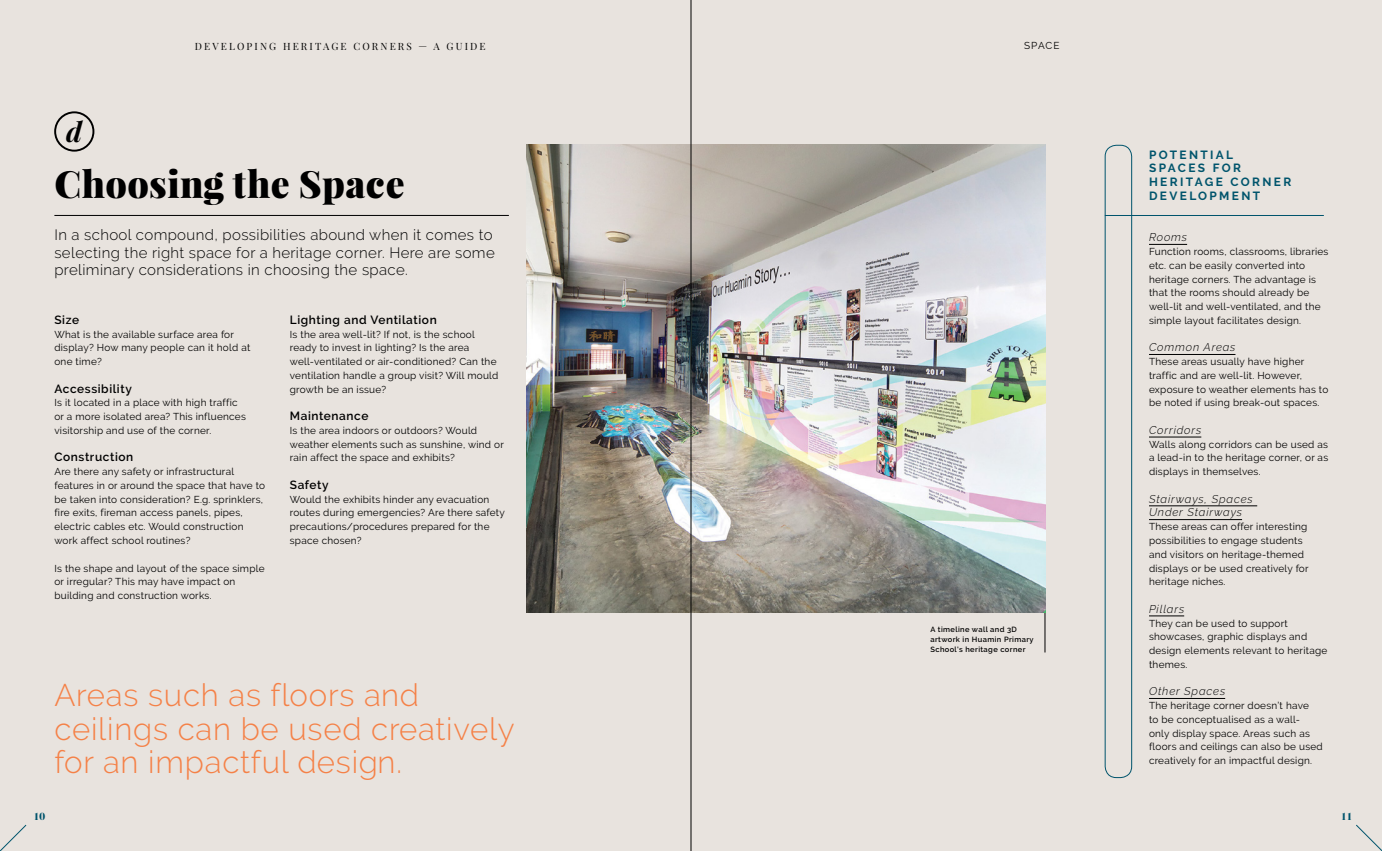
<style>
.page{position:relative;width:1382px;height:851px;background:#fff}
.page>*{position:absolute;margin:0;border:0;box-sizing:border-box;transform-origin:0 0}
.t1{font:900 37.5px "Playfair Display";letter-spacing:.01em;color:#000}
.t2{font:300 31.25px/33.8px "Raleway";letter-spacing:.025em;color:#f58147}
.t3{font:italic 700 27.38px "Playfair Display";color:#000}
.t4{font:300 15px/17.5px "Raleway";letter-spacing:.025em;color:#000}
.t5{font:600 11.88px "Raleway";letter-spacing:.05em;color:#000}
.t6{font:700 11.88px/13.8px "Raleway";letter-spacing:.2em;color:#00546c}
.t7{font:italic 300 11.25px/13.8px "Raleway";letter-spacing:.075em;color:#000}
.t8{font:10px/13.8px "Raleway";letter-spacing:.025em;color:#000}
.t9{font:10px "Playfair Display";letter-spacing:.215em;color:#000}
.t10{font:10px "Pistilli";color:#00546c}
.t11{font:600 7.5px/10px "Raleway";letter-spacing:.05em;color:#000}
</style>
<div class="page">
<div style="left:0;top:0;width:1382px;height:850px;background:#e8e3de"></div>
<svg style="left:0;top:824px;width:27px;height:26px"></svg>
<svg style="left:1356px;top:824px;width:26px;height:26px"></svg>
<hr style="left:54px;top:215px;width:455px;height:1px;background:#000">
<hr style="left:1149px;top:244px;width:38px;height:1px;background:#000">
<hr style="left:1149px;top:354px;width:86px;height:1px;background:#000">
<hr style="left:1149px;top:436px;width:52px;height:1px;background:#000">
<hr style="left:1149px;top:505px;width:108px;height:1px;background:#000">
<hr style="left:1149px;top:519px;width:93px;height:1px;background:#000">
<hr style="left:1149px;top:615px;width:35px;height:1px;background:#000">
<hr style="left:1149px;top:698px;width:76px;height:1px;background:#000">
<div style="left:1105px;top:145px;width:27px;height:632px;border:1px solid #00546c;border-radius:11px"></div>
<hr style="left:1105px;top:215px;width:219px;height:1px;background:#00546c">
<hr style="left:1045px;top:576px;width:1px;height:76px;background:#000">
<img style="left:527px;top:145px;width:518px;height:467px">
<div style="left:54px;top:111px;width:40px;height:41px;border:2px solid #000;border-radius:50%"></div>
<hr style="left:691px;top:0;width:1px;height:850px;background:#000">
<h3 class="t3" style="left:66px;top:113px;width:17px">d</h3>
<p class="t9" style="left:195px;top:40px;width:292px">DEVELOPING HERITAGE CORNERS — A GUIDE</p>
<p class="t8" style="left:1024px;top:39px;width:15px">Spac</p>
<p class="t8" style="left:1053px;top:39px;width:8px">e</p>
<h1 class="t1" style="left:54px;top:160px;width:352px">Choosing the Space</h1>
<h3 class="t4" style="left:54px;top:226px;width:442px">In a school compound, possibilities abound when it comes to selecting the right space for a heritage corner. Here are some preliminary considerations in choosing the space.</h3>
<p class="t5" style="left:54px;top:313px;width:26px">Size</p>
<p class="t8" style="left:54px;top:327px;width:197px">What is the available surface area for display? How many people can it hold at one time?</p>
<p class="t5" style="left:54px;top:381px;width:79px">Accessibility</p>
<p class="t8" style="left:54px;top:396px;width:193px">Is it located in a place with high traffic or a more isolated area? This influences visitorship and use of the corner.</p>
<p class="t5" style="left:54px;top:450px;width:80px">Construction</p>
<p class="t8" style="left:54px;top:464px;width:212px">Are there any safety or infrastructural features in or around the space that have to be taken into consideration? E.g. sprinklers, fire exits, fireman access panels, pipes, electric cables etc. Would construction work affect school routines?</p>
<p class="t8" style="left:54px;top:561px;width:212px">Is the shape and layout of the space simple or irregular? This may have impact on building and construction works.</p>
<p class="t5" style="left:290px;top:313px;width:148px">Lighting and Ventilation</p>
<p class="t8" style="left:290px;top:327px;width:210px">Is the area well-lit? If not, is the school ready to invest in lighting? Is the area well-ventilated or air-conditioned? Can the ventilation handle a group visit? Will mould growth be an issue?</p>
<p class="t5" style="left:290px;top:409px;width:80px">Maintenance</p>
<p class="t8" style="left:290px;top:423px;width:216px">Is the area indoors or outdoors? Would weather elements such as sunshine, wind or rain affect the space and exhibits?</p>
<p class="t5" style="left:290px;top:478px;width:40px">Safety</p>
<p class="t8" style="left:290px;top:492px;width:217px">Would the exhibits hinder any evacuation routes during emergencies? Are there safety precautions/procedures prepared for the space chosen?</p>
<h2 class="t2" style="left:54px;top:677px;width:462px">Areas such as floors and ceilings can be used creatively for an impactful design.</h2>
<p class="t11" style="left:930px;top:624px;width:105px">A timeline wall and 3D artwork in Huamin Primary<br>School's heritage corner</p>
<p class="t6" style="left:1149px;top:148px;width:144px">POTENTIAL<br>SPACES FOR<br>HERITAGE CORNER<br>DEVELOPMENT</p>
<p class="t7" style="left:1149px;top:230px;width:40px">Rooms</p>
<p class="t8" style="left:1149px;top:244px;width:181px">Function rooms, classrooms, libraries etc. can be easily converted into heritage corners. The advantage is that the rooms should already be well-lit and well-ventilated, and the simple layout facilitates design.</p>
<p class="t7" style="left:1149px;top:340px;width:88px">Common Areas</p>
<p class="t8" style="left:1149px;top:354px;width:181px">These areas usually have higher traffic and are well-lit. However, exposure to weather elements has to be noted if using break-out spaces.</p>
<p class="t7" style="left:1149px;top:423px;width:54px">Corridors</p>
<p class="t8" style="left:1149px;top:437px;width:181px;text-align:justify">Walls along corridors can be used as a lead-in to the heritage corner, or as displays in themselves.</p>
<p class="t7" style="left:1149px;top:491px;width:105px">Stairways, Spaces<br>Under Stairways</p>
<p class="t8" style="left:1149px;top:519px;width:161px">These areas can offer interesting possibilities to engage students and visitors on heritage-themed displays or be used creatively for heritage niches.</p>
<p class="t7" style="left:1149px;top:601px;width:37px">Pillars</p>
<p class="t8" style="left:1149px;top:616px;width:180px">They can be used to support showcases, graphic displays and design elements relevant to heritage themes.</p>
<p class="t7" style="left:1149px;top:684px;width:78px">Other Spaces</p>
<p class="t8" style="left:1149px;top:698px;width:175px">The heritage corner doesn’t have<br>to be conceptualised as a wall&shy;only display space. Areas such as floors and ceilings can also be used creatively for an impactful design.</p>
<p class="t10" style="left:33px;top:809px;width:14px">10</p>
<p class="t10" style="left:1341px;top:809px;width:13px">11</p>
</div>
